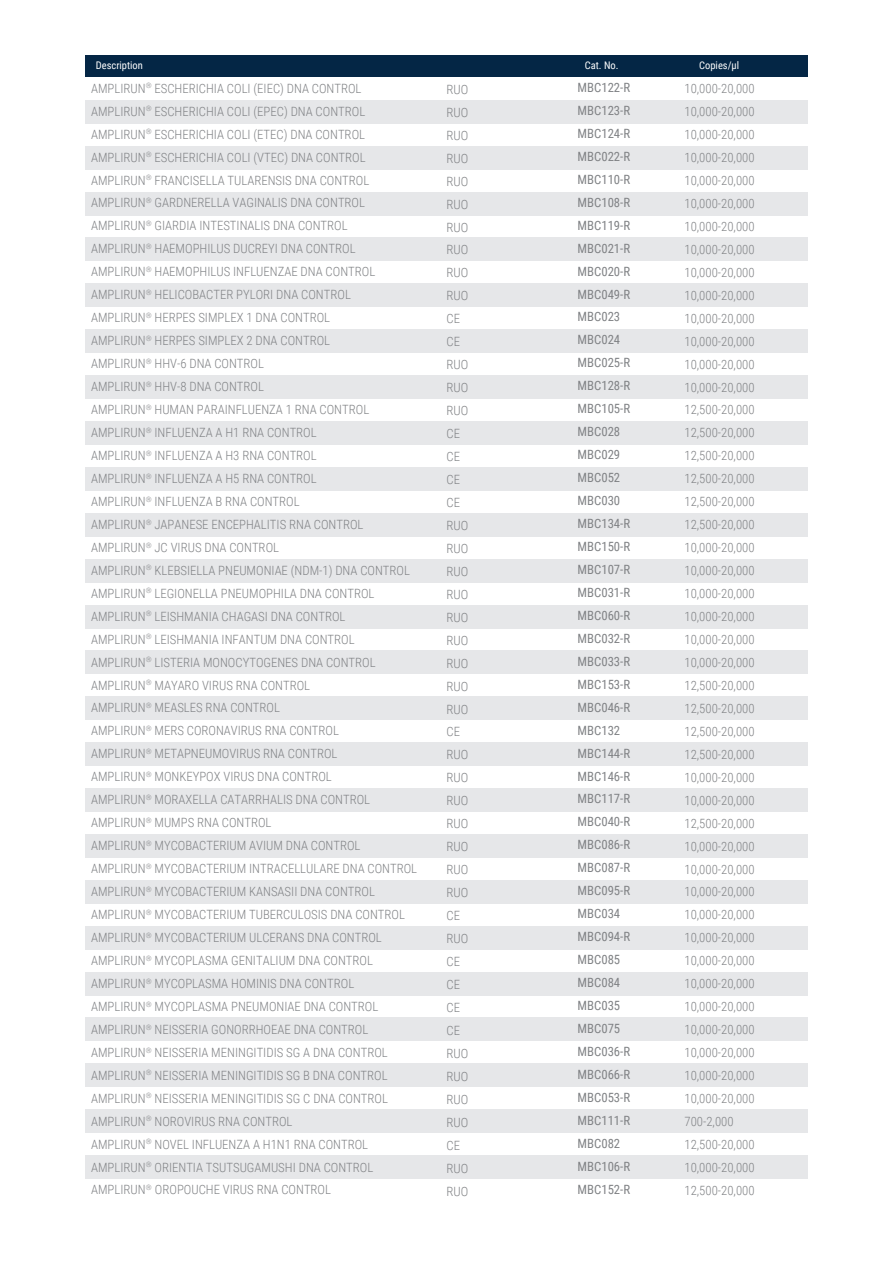
<style>
.page{position:relative;width:893px;height:1263px;background:#fff}
.page>*{position:absolute;margin:0;border:0;box-sizing:border-box;transform-origin:0 0}
.t1{font:300 12.75px/23px "Roboto Condensed";color:#808285}
.t2{font:12.75px/23px "Roboto Condensed";color:#808285}
.t3{font:10.5px "Roboto Condensed";color:#fff}
</style>
<div class="page">
<div style="left:85px;top:100px;width:722px;height:23px;background:#e6e7e9"></div>
<div style="left:85px;top:146px;width:722px;height:23px;background:#e6e7e9"></div>
<div style="left:85px;top:192px;width:722px;height:23px;background:#e6e7e9"></div>
<div style="left:85px;top:238px;width:722px;height:23px;background:#e6e7e9"></div>
<div style="left:85px;top:284px;width:722px;height:23px;background:#e6e7e9"></div>
<div style="left:85px;top:330px;width:722px;height:23px;background:#e6e7e9"></div>
<div style="left:85px;top:375px;width:722px;height:23px;background:#e6e7e9"></div>
<div style="left:85px;top:422px;width:722px;height:23px;background:#e6e7e9"></div>
<div style="left:85px;top:467px;width:722px;height:23px;background:#e6e7e9"></div>
<div style="left:85px;top:513px;width:722px;height:23px;background:#e6e7e9"></div>
<div style="left:85px;top:559px;width:722px;height:23px;background:#e6e7e9"></div>
<div style="left:85px;top:605px;width:722px;height:23px;background:#e6e7e9"></div>
<div style="left:85px;top:651px;width:722px;height:23px;background:#e6e7e9"></div>
<div style="left:85px;top:697px;width:722px;height:23px;background:#e6e7e9"></div>
<div style="left:85px;top:743px;width:722px;height:23px;background:#e6e7e9"></div>
<div style="left:85px;top:788px;width:722px;height:23px;background:#e6e7e9"></div>
<div style="left:85px;top:834px;width:722px;height:23px;background:#e6e7e9"></div>
<div style="left:85px;top:880px;width:722px;height:23px;background:#e6e7e9"></div>
<div style="left:85px;top:926px;width:722px;height:23px;background:#e6e7e9"></div>
<div style="left:85px;top:972px;width:722px;height:23px;background:#e6e7e9"></div>
<div style="left:85px;top:1018px;width:722px;height:23px;background:#e6e7e9"></div>
<div style="left:85px;top:1064px;width:722px;height:23px;background:#e6e7e9"></div>
<div style="left:85px;top:1110px;width:722px;height:23px;background:#e6e7e9"></div>
<div style="left:85px;top:1156px;width:722px;height:23px;background:#e6e7e9"></div>
<div style="left:85px;top:56px;width:722px;height:21px;background:#042645"></div>
<p class="t3" style="left:96px;top:58px;width:49px">Description</p>
<p class="t3" style="left:585px;top:58px;width:35px">Cat. No.</p>
<p class="t3" style="left:699px;top:58px;width:42px">Copies/μl</p>
<p class="t1" style="left:684px;top:77px;width:72px">10,000-20,000<br>10,000-20,000<br>10,000-20,000<br>10,000-20,000<br>10,000-20,000<br>10,000-20,000<br>10,000-20,000<br>10,000-20,000<br>10,000-20,000<br>10,000-20,000<br>10,000-20,000<br>10,000-20,000<br>10,000-20,000<br>10,000-20,000<br>12,500-20,000<br>12,500-20,000<br>12,500-20,000<br>12,500-20,000<br>12,500-20,000<br>12,500-20,000<br>10,000-20,000<br>10,000-20,000<br>10,000-20,000<br>10,000-20,000<br>10,000-20,000<br>10,000-20,000<br>12,500-20,000<br>12,500-20,000<br>12,500-20,000<br>12,500-20,000<br>10,000-20,000<br>10,000-20,000<br>12,500-20,000<br>10,000-20,000<br>10,000-20,000<br>10,000-20,000<br>10,000-20,000<br>10,000-20,000<br>10,000-20,000<br>10,000-20,000<br>10,000-20,000<br>10,000-20,000<br>10,000-20,000<br>10,000-20,000<br>10,000-20,000<br>700-2,000<br>12,500-20,000<br>10,000-20,000<br>12,500-20,000</p>
<p class="t1" style="left:91px;top:76px;width:328px">AMPLIRUN<sup>®</sup> ESCHERICHIA COLI (EIEC) DNA CONTROL AMPLIRUN<sup>®</sup> ESCHERICHIA COLI (EPEC) DNA CONTROL AMPLIRUN<sup>®</sup> ESCHERICHIA COLI (ETEC) DNA CONTROL AMPLIRUN<sup>®</sup> ESCHERICHIA COLI (VTEC) DNA CONTROL AMPLIRUN<sup>®</sup> FRANCISELLA TULARENSIS DNA CONTROL AMPLIRUN<sup>®</sup> GARDNERELLA VAGINALIS DNA CONTROL AMPLIRUN<sup>®</sup> GIARDIA INTESTINALIS DNA CONTROL<br>AMPLIRUN<sup>®</sup> HAEMOPHILUS DUCREYI DNA CONTROL AMPLIRUN<sup>®</sup> HAEMOPHILUS INFLUENZAE DNA CONTROL AMPLIRUN<sup>®</sup> HELICOBACTER PYLORI DNA CONTROL<br>AMPLIRUN<sup>®</sup> HERPES SIMPLEX 1 DNA CONTROL<br>AMPLIRUN<sup>®</sup> HERPES SIMPLEX 2 DNA CONTROL<br>AMPLIRUN<sup>®</sup> HHV-6 DNA CONTROL<br>AMPLIRUN<sup>®</sup> HHV-8 DNA CONTROL<br>AMPLIRUN<sup>®</sup> HUMAN PARAINFLUENZA 1 RNA CONTROL AMPLIRUN<sup>®</sup> INFLUENZA A H1 RNA CONTROL<br>AMPLIRUN<sup>®</sup> INFLUENZA A H3 RNA CONTROL<br>AMPLIRUN<sup>®</sup> INFLUENZA A H5 RNA CONTROL<br>AMPLIRUN<sup>®</sup> INFLUENZA B RNA CONTROL<br>AMPLIRUN<sup>®</sup> JAPANESE ENCEPHALITIS RNA CONTROL AMPLIRUN<sup>®</sup> JC VIRUS DNA CONTROL<br>AMPLIRUN<sup>®</sup> KLEBSIELLA PNEUMONIAE (NDM-1) DNA CONTROL AMPLIRUN<sup>®</sup> LEGIONELLA PNEUMOPHILA DNA CONTROL AMPLIRUN<sup>®</sup> LEISHMANIA CHAGASI DNA CONTROL<br>AMPLIRUN<sup>®</sup> LEISHMANIA INFANTUM DNA CONTROL AMPLIRUN<sup>®</sup> LISTERIA MONOCYTOGENES DNA CONTROL AMPLIRUN<sup>®</sup> MAYARO VIRUS RNA CONTROL<br>AMPLIRUN<sup>®</sup> MEASLES RNA CONTROL<br>AMPLIRUN<sup>®</sup> MERS CORONAVIRUS RNA CONTROL<br>AMPLIRUN<sup>®</sup> METAPNEUMOVIRUS RNA CONTROL<br>AMPLIRUN<sup>®</sup> MONKEYPOX VIRUS DNA CONTROL<br>AMPLIRUN<sup>®</sup> MORAXELLA CATARRHALIS DNA CONTROL AMPLIRUN<sup>®</sup> MUMPS RNA CONTROL<br>AMPLIRUN<sup>®</sup> MYCOBACTERIUM AVIUM DNA CONTROL AMPLIRUN<sup>®</sup> MYCOBACTERIUM INTRACELLULARE DNA CONTROL AMPLIRUN<sup>®</sup> MYCOBACTERIUM KANSASII DNA CONTROL AMPLIRUN<sup>®</sup> MYCOBACTERIUM TUBERCULOSIS DNA CONTROL AMPLIRUN<sup>®</sup> MYCOBACTERIUM ULCERANS DNA CONTROL AMPLIRUN<sup>®</sup> MYCOPLASMA GENITALIUM DNA CONTROL AMPLIRUN<sup>®</sup> MYCOPLASMA HOMINIS DNA CONTROL AMPLIRUN<sup>®</sup> MYCOPLASMA PNEUMONIAE DNA CONTROL AMPLIRUN<sup>®</sup> NEISSERIA GONORRHOEAE DNA CONTROL AMPLIRUN<sup>®</sup> NEISSERIA MENINGITIDIS SG A DNA CONTROL AMPLIRUN<sup>®</sup> NEISSERIA MENINGITIDIS SG B DNA CONTROL AMPLIRUN<sup>®</sup> NEISSERIA MENINGITIDIS SG C DNA CONTROL AMPLIRUN<sup>®</sup> NOROVIRUS RNA CONTROL<br>AMPLIRUN<sup>®</sup> NOVEL INFLUENZA A H1N1 RNA CONTROL AMPLIRUN<sup>®</sup> ORIENTIA TSUTSUGAMUSHI DNA CONTROL AMPLIRUN<sup>®</sup> OROPOUCHE VIRUS RNA CONTROL</p>
<p class="t1" style="left:446px;top:77px;width:23px">RUO<br>RUO<br>RUO<br>RUO<br>RUO<br>RUO<br>RUO<br>RUO<br>RUO<br>RUO<br>CE<br>CE<br>RUO<br>RUO<br>RUO<br>CE<br>CE<br>CE<br>CE<br>RUO<br>RUO<br>RUO<br>RUO<br>RUO<br>RUO<br>RUO<br>RUO<br>RUO<br>CE<br>RUO<br>RUO<br>RUO<br>RUO<br>RUO<br>RUO<br>RUO<br>CE<br>RUO<br>CE<br>CE<br>CE<br>CE<br>RUO<br>RUO<br>RUO<br>RUO<br>CE<br>RUO<br>RUO</p>
<p class="t2" style="left:578px;top:75px;width:54px">MBC122-R<br>MBC123-R<br>MBC124-R<br>MBC022-R<br>MBC110-R<br>MBC108-R<br>MBC119-R<br>MBC021-R<br>MBC020-R<br>MBC049-R<br>MBC023<br>MBC024<br>MBC025-R<br>MBC128-R<br>MBC105-R<br>MBC028<br>MBC029<br>MBC052<br>MBC030<br>MBC134-R<br>MBC150-R<br>MBC107-R<br>MBC031-R<br>MBC060-R<br>MBC032-R<br>MBC033-R<br>MBC153-R<br>MBC046-R<br>MBC132<br>MBC144-R<br>MBC146-R<br>MBC117-R<br>MBC040-R<br>MBC086-R<br>MBC087-R<br>MBC095-R<br>MBC034<br>MBC094-R<br>MBC085<br>MBC084<br>MBC035<br>MBC075<br>MBC036-R<br>MBC066-R<br>MBC053-R<br>MBC111-R<br>MBC082<br>MBC106-R<br>MBC152-R</p>
</div>
